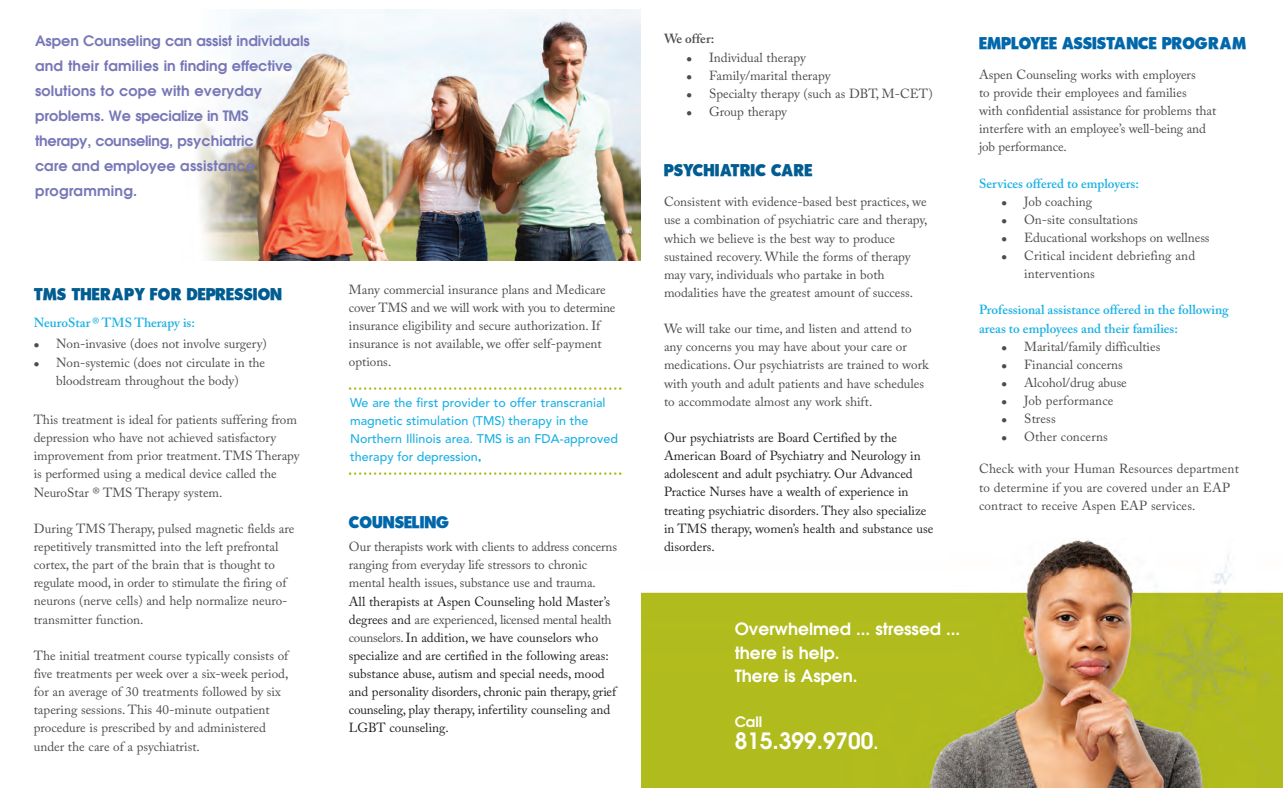
<style>
.page{position:relative;width:1283px;height:788px;background:#fff}
.page>*{position:absolute;margin:0;border:0;box-sizing:border-box;transform-origin:0 0}
.t1{font:600 22.5px "Avant Garde";color:#fff}
.t2{font:600 16.88px/23.8px "Avant Garde";color:#fff}
.t3{font:16.25px "Admisi Display S Si";color:#005c91}
.t4{font:16.25px "Admisi Display S Si";color:#0067aa}
.t5{font:600 14.38px/25px "Avant Garde";color:#7777b8}
.t6{font:600 14.38px "Avant Garde";color:#fff}
.t7{font:13.12px/18.1px "Adobe Caslon Pro";color:#4b4c4d}
.t8{font:13.12px/18.1px "Adobe Caslon Pro";color:#231f20}
.t9{font:600 13.12px/18.1px "Adobe Caslon Pro";color:#1cb1e4}
.t10{font:600 13.12px "Adobe Caslon Pro";color:#4b4c4d}
.t11{font:500 12.5px/18.1px "Avenir";color:#1cb1e4}
.s1{font-family:"Avant Garde";font-weight:400}
.s2{color:#4b4c4d}
.s3{font-size:17.5px}
</style>
<div class="page">
<img style="left:642px;top:539px;width:640px;height:248px">
<img style="left:196px;top:9px;width:444px;height:252px">
<svg style="left:349px;top:387px;width:272px;height:3px"></svg>
<svg style="left:349px;top:472px;width:272px;height:3px"></svg>
<p class="t5" style="left:35px;top:28px;width:276px">Aspen Counseling can assist individuals and their families in finding effective solutions to cope with everyday problems. We specialize in TMS<br>therapy, counseling, psychiatric<br>care and employee assistance programming.</p>
<p class="t3" style="left:34px;top:285px;width:250px">TMS THERAPY FOR DEPRESSION</p>
<p class="t9" style="left:34px;top:314px;width:163px">NeuroStar ® TMS Therapy is:</p>
<p class="t7" style="left:34px;top:336px;width:234px">● Non-invasive (does not involve surgery)</p>
<p class="t7" style="left:34px;top:354px;width:233px;text-align:center">● Non-systemic (does not circulate in the bloodstream throughout the body)</p>
<p class="t7" style="left:34px;top:412px;width:267px">This treatment is ideal for patients suffering from depression who have not achieved satisfactory improvement from prior treatment. TMS Therapy is performed using a medical device called the NeuroStar ® TMS Therapy system.</p>
<p class="t7" style="left:34px;top:521px;width:262px">During TMS Therapy, pulsed magnetic fields are repetitively transmitted into the left prefrontal cortex, the part of the brain that is thought to regulate mood, in order to stimulate the firing of neurons (nerve cells) and help normalize neuro&shy;transmitter function.</p>
<p class="t7" style="left:34px;top:648px;width:256px">The initial treatment course typically consists of five treatments per week over a six-week period, for an average of 30 treatments followed by six tapering sessions. This 40-minute outpatient procedure is prescribed by and administered under the care of a psychiatrist.</p>
<p class="t7" style="left:349px;top:281px;width:268px">Many commercial insurance plans and Medicare cover TMS and we will work with you to determine insurance eligibility and secure authorization. If insurance is not available, we offer self-payment options.</p>
<p class="t11" style="left:350px;top:394px;width:269px">We are the first provider to offer transcranial magnetic stimulation (TMS) therapy in the Northern Illinois area. TMS is an FDA-approved therapy for depression<span class="s1">.</span></p>
<p class="t4" style="left:349px;top:512px;width:102px">COUNSELING</p>
<p class="t7" style="left:349px;top:539px;width:270px">Our therapists work with clients to address concerns ranging from everyday life stressors to chronic mental health issues, substance use and trauma.</p>
<p class="t8" style="left:349px;top:593px;width:269px">All therapists at Aspen Counseling hold Master’s degrees and <span class="s2">are experienced, licensed mental health counselors.</span> In addition, we have counselors who specialize and are certified in the following areas: substance abuse, autism and special needs, mood and personality disorders, chronic pain therapy, grief counseling, play therapy, infertility counseling and LGBT counseling.</p>
<p class="t10" style="left:664px;top:34px;width:52px">We offer:</p>
<p class="t7" style="left:686px;top:50px;width:121px">● Individual therapy</p>
<p class="t7" style="left:686px;top:68px;width:145px">● Family/marital therapy</p>
<p class="t7" style="left:686px;top:86px;width:248px">● Specialty therapy (such as DBT, M-CET)</p>
<p class="t7" style="left:686px;top:104px;width:102px">● Group therapy</p>
<p class="t3" style="left:664px;top:160px;width:150px">PSYCHIATRIC CARE</p>
<p class="t7" style="left:664px;top:194px;width:265px">Consistent with evidence-based best practices, we use a combination of psychiatric care and therapy, which we believe is the best way to produce sustained recovery. While the forms of therapy may vary, individuals who partake in both modalities have the greatest amount of success.</p>
<p class="t7" style="left:664px;top:321px;width:266px">We will take our time, and listen and attend to any concerns you may have about your care or medications. Our psychiatrists are trained to work with youth and adult patients and have schedules to accommodate almost any work shift.</p>
<p class="t8" style="left:664px;top:430px;width:271px">Our psychiatrists are Board Certified by the American Board of Psychiatry and Neurology in adolescent and adult psychiatry. Our Advanced Practice Nurses have a wealth of experience in treating psychiatric disorders. They also specialize in TMS therapy, women’s health and substance use disorders.</p>
<p class="t4" style="left:979px;top:34px;width:269px">EMPLOYEE ASSISTANCE PROGRAM</p>
<p class="t7" style="left:979px;top:67px;width:239px">Aspen Counseling works with employers<br>to provide their employees and families<br>with confidential assistance for problems that interfere with an employee’s well-being and job performance.</p>
<p class="t9" style="left:979px;top:175px;width:161px">Services offered to employers:</p>
<p class="t7" style="left:1001px;top:194px;width:92px">● Job coaching</p>
<p class="t7" style="left:1001px;top:212px;width:138px">● On-site consultations</p>
<p class="t7" style="left:1001px;top:230px;width:209px">● Educational workshops on wellness</p>
<p class="t7" style="left:1024px;top:248px;width:173px;text-indent:-22px">● Critical incident debriefing and interventions</p>
<p class="t9" style="left:979px;top:302px;width:251px">Professional assistance offered in the following areas to employees and their families:</p>
<p class="t7" style="left:1001px;top:339px;width:160px">● Marital/family difficulties</p>
<p class="t7" style="left:1001px;top:357px;width:123px">● Financial concerns</p>
<p class="t7" style="left:1001px;top:375px;width:127px">● Alcohol/drug abuse</p>
<p class="t7" style="left:1001px;top:393px;width:113px">● Job performance</p>
<p class="t7" style="left:1001px;top:411px;width:56px">● Stress</p>
<p class="t7" style="left:1001px;top:429px;width:108px">● Other concerns</p>
<p class="t7" style="left:979px;top:461px;width:261px">Check with your Human Resources department to determine if you are covered under an EAP contract to receive Aspen EAP services.</p>
<p class="t2" style="left:734px;top:616px;width:227px">Overwhelmed ... stressed ... there is help.<br>There is Aspen.</p>
<p class="t6" style="left:734px;top:713px;width:29px">Call</p>
<h1 class="t1" style="left:734px;top:726px;width:145px">815.399.9700<span class="s3">.</span></h1>
</div>
